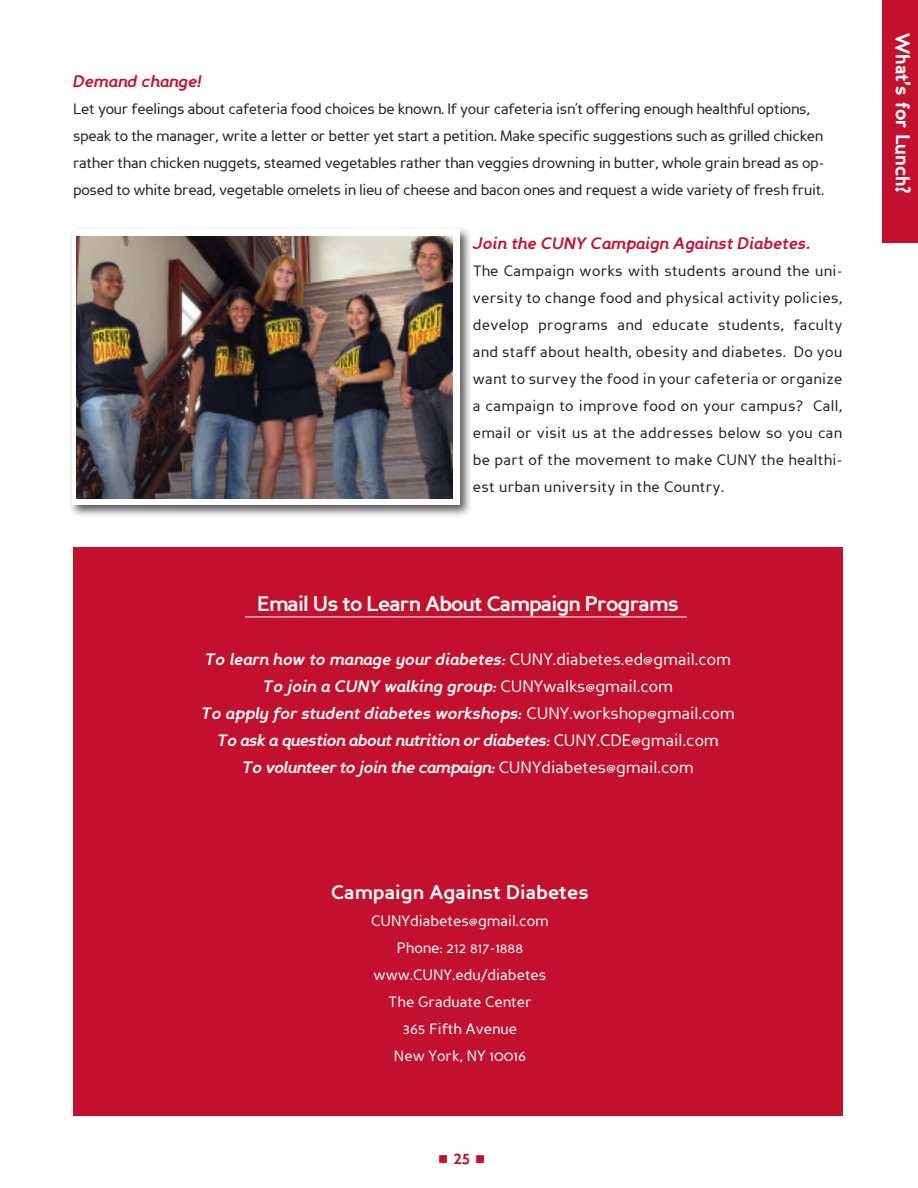
<style>
.page{position:relative;width:918px;height:1188px;background:#fff}
.page>*{position:absolute;margin:0;border:0;box-sizing:border-box;transform-origin:0 0}
.t1{font:700 21px "Perspective Sans";letter-spacing:-.04em;color:#fff}
.t2{font:700 19.5px "Perspective Sans";color:#fff}
.t3{font:19.5px "London Two";color:#fff}
.t4{font:italic 700 16.5px/27px "Perspective Sans";color:#fff;text-align:center}
.t5{font:italic 700 16.5px "Perspective Sans";color:#c3102f}
.t6{font:15px/27px "Perspective Sans";letter-spacing:-.02em;color:#231f20}
.t7{font:15px/27px "Perspective Sans";color:#fff;text-align:center}
.t8{font:15px "London Two";color:#c3102f}
.s1{font-weight:400;font-style:normal}
</style>
<div class="page">
<div style="left:882px;top:0;width:36px;height:243px;background:#c3102f"></div>
<div style="left:74px;top:547px;width:769px;height:568px;background:#c3102f"></div>
<hr style="left:245px;top:617px;width:442px;height:1px;background:#fff">
<div style="left:69px;top:226px;width:403px;height:292px;background:#231f20;opacity:.75"></div>
<div style="left:72px;top:229px;width:387px;height:276px;background:#fff"></div>
<img style="left:76px;top:236px;width:377px;height:263px">
<p class="t5" style="left:73px;top:71px;width:131px">Demand change!</p>
<p class="t6" style="left:73px;top:95px;width:753px">Let your feelings about cafeteria food choices be known. If your cafeteria isn’t offering enough healthful options, speak to the manager, write a letter or better yet start a petition. Make specific suggestions such as grilled chicken rather than chicken nuggets, steamed vegetables rather than veggies drowning in butter, whole grain bread as op&shy;posed to white bread, vegetable omelets in lieu of cheese and bacon ones and request a wide variety of fresh fruit.</p>
<p class="t5" style="left:473px;top:233px;width:339px">Join the CUNY Campaign Against Diabetes.</p>
<p class="t6" style="left:473px;top:257px;width:371px;text-align:justify">The Campaign works with students around the uni&shy;versity to change food and physical activity policies, develop programs and educate students, faculty and staff about health, obesity and diabetes. Do you want to survey the food in your cafeteria or organize a campaign to improve food on your campus? Call, email or visit us at the addresses below so you can be part of the movement to make CUNY the healthi&shy;est urban university in the Country.</p>
<h1 class="t1" style="left:257px;top:592px;width:423px">Email Us to Learn About Campaign Programs</h1>
<p class="t4" style="left:201px;top:646px;width:535px">To learn how to manage your diabetes: <span class="s1">CUNY.diabetes.ed@gmail.com </span>To join a CUNY walking group: <span class="s1">CUNYwalks@gmail.com<br></span>To apply for student diabetes workshops: <span class="s1">CUNY.workshop@gmail.com </span>To ask a question about nutrition or diabetes: <span class="s1">CUNY.CDE@gmail.com<br></span>To volunteer to join the campaign: <span class="s1">CUNYdiabetes@gmail.com</span></p>
<h2 class="t2" style="left:331px;top:880px;width:259px">Campaign Against Diabetes</h2>
<p class="t7" style="left:371px;top:907px;width:179px">CUNYdiabetes@gmail.com<br>Phone: 212 817-1888 www.CUNY.edu/diabetes<br>The Graduate Center<br>365 Fifth Avenue<br>New York, NY 10016</p>
<p class="t8" style="left:438px;top:1150px;width:48px">■ 25 ■</p>
<h2 class="t3" style="left:916px;top:33px;width:161px;rotate:90deg">What’s for Lunch?</h2>
</div>
